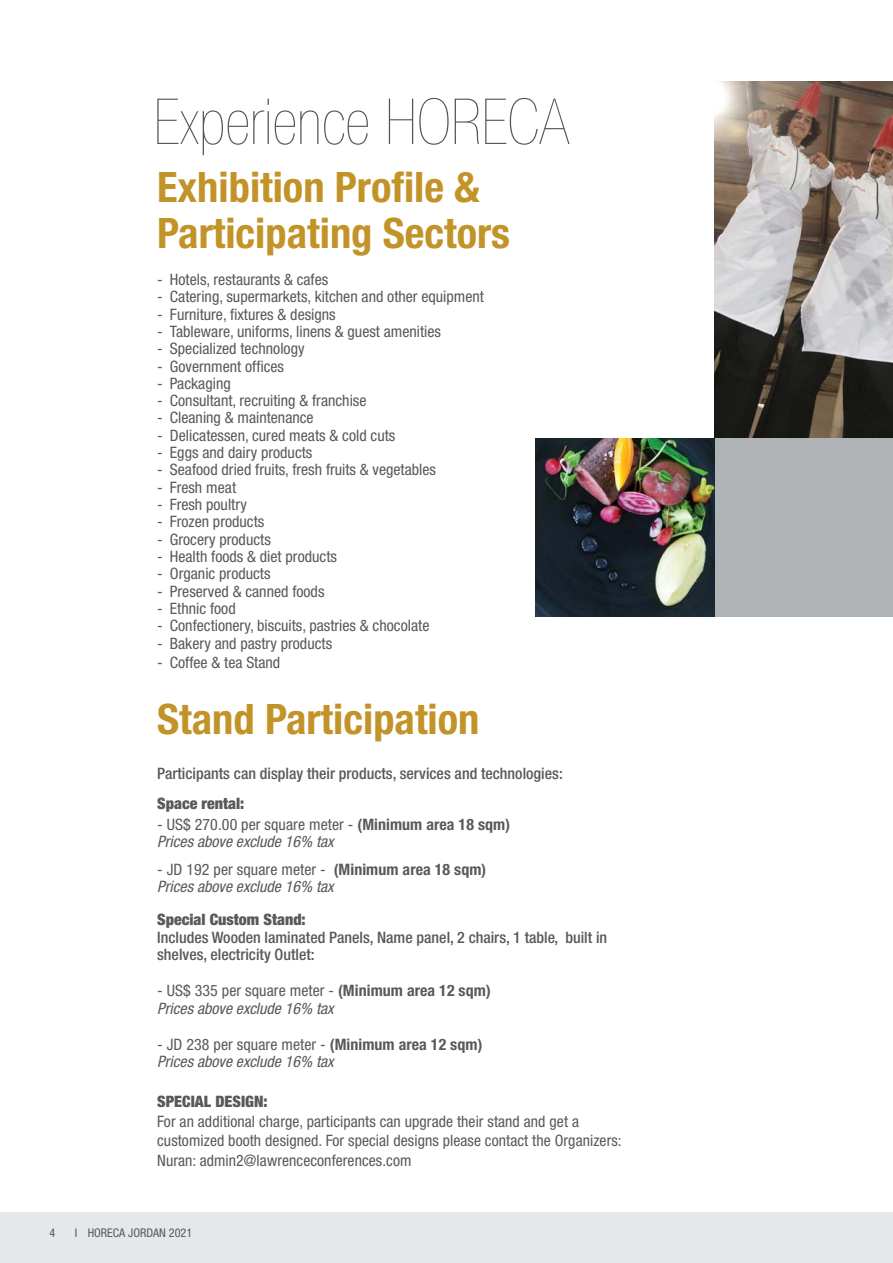
<style>
.page{position:relative;width:893px;height:1263px;background:#fff}
.page>*{position:absolute;margin:0;border:0;box-sizing:border-box;transform-origin:0 0}
.t1{font:900 condensed 63.45px "Helvetica Neue";color:#545456}
.t2{font:700 condensed 42px/46.2px "Helvetica Neue";color:#c29328}
.t3{font:condensed 15.75px/19.5px "Helvetica Neue";color:#58595b}
.t4{font:italic condensed 15.75px/17.4px "Helvetica Neue";color:#58595b}
.t5{font:500 condensed 15.75px/17.4px "Helvetica Neue";color:#58595b}
.t6{font:900 condensed 15.75px "Helvetica Neue";color:#58595b}
.t7{font:condensed 12px "Helvetica Neue";color:#58595b}
.s1{font-weight:700}
.s2{font-style:italic}
.s3{font-style:normal}
.s4{font-weight:700;font-style:normal}
</style>
<div class="page">
<div style="left:0;top:1212px;width:893px;height:51px;background:#e6e7e8"></div>
<img style="left:714px;top:81px;width:179px;height:357px">
<div style="left:714px;top:438px;width:179px;height:179px;background:#b1b4b6"></div>
<img style="left:536px;top:438px;width:178px;height:179px">
<h1 class="t1" style="left:154px;top:87px;width:417px">Experience HORECA</h1>
<h2 class="t2" style="left:157px;top:163px;width:354px">Exhibition Profile &amp;<br>Participating Sectors</h2>
<p class="t3" style="left:157px;top:269px;width:173px">- Hotels, restaurants &amp; cafes</p>
<p class="t3" style="left:157px;top:287px;width:328px">- Catering, supermarkets, kitchen and other equipment</p>
<p class="t3" style="left:157px;top:304px;width:180px">- Furniture, fixtures &amp; designs</p>
<p class="t3" style="left:157px;top:321px;width:285px">- Tableware, uniforms, linens &amp; guest amenities</p>
<p class="t3" style="left:157px;top:339px;width:149px">- Specialized technology</p>
<p class="t3" style="left:157px;top:356px;width:128px">- Government offices</p>
<p class="t3" style="left:157px;top:373px;width:75px">- Packaging</p>
<p class="t3" style="left:157px;top:391px;width:211px">- Consultant, recruiting &amp; franchise</p>
<p class="t3" style="left:157px;top:408px;width:158px">- Cleaning &amp; maintenance</p>
<p class="t3" style="left:157px;top:425px;width:240px">- Delicatessen, cured meats &amp; cold cuts</p>
<p class="t3" style="left:157px;top:443px;width:157px">- Eggs and dairy products</p>
<p class="t3" style="left:157px;top:460px;width:280px">- Seafood dried fruits, fresh fruits &amp; vegetables</p>
<p class="t3" style="left:157px;top:477px;width:80px">- Fresh meat</p>
<p class="t3" style="left:157px;top:495px;width:91px">- Fresh poultry</p>
<p class="t3" style="left:157px;top:512px;width:109px">- Frozen products</p>
<p class="t3" style="left:157px;top:529px;width:115px">- Grocery products</p>
<p class="t3" style="left:157px;top:547px;width:181px">- Health foods &amp; diet products</p>
<p class="t3" style="left:157px;top:564px;width:115px">- Organic products</p>
<p class="t3" style="left:157px;top:581px;width:169px">- Preserved &amp; canned foods</p>
<p class="t3" style="left:157px;top:599px;width:80px">- Ethnic food</p>
<p class="t3" style="left:157px;top:616px;width:274px">- Confectionery, biscuits, pastries &amp; chocolate</p>
<p class="t3" style="left:157px;top:633px;width:176px">- Bakery and pastry products</p>
<p class="t3" style="left:157px;top:653px;width:125px">- Coffee &amp; tea Stand</p>
<h2 class="t2" style="left:157px;top:695px;width:324px">Stand Participation</h2>
<p class="t5" style="left:157px;top:765px;width:407px">Participants can display their products, services and technologies:</p>
<p class="t6" style="left:157px;top:793px;width:89px">Space rental:</p>
<p class="t3" style="left:157px;top:816px;width:354px;line-height:17.2px">- US$ 270.00 per square meter - <span class="s1">(Minimum area 18 sqm)<br></span><span class="s2">Prices above exclude 16% tax</span></p>
<p class="t4" style="left:157px;top:860px;width:331px"><span class="s3">- JD 192 per square meter -</span> <span class="s4">(Minimum area 18 sqm)<br></span>Prices above exclude 16% tax</p>
<p class="t6" style="left:157px;top:910px;width:150px">Special Custom Stand:</p>
<p class="t5" style="left:157px;top:928px;width:452px">Includes Wooden laminated Panels, Name panel, 2 chairs, 1 table, built in shelves, electricity Outlet:</p>
<p class="t4" style="left:157px;top:982px;width:335px"><span class="s3">- US$ 335 per square meter -</span> <span class="s4">(Minimum area 12 sqm)<br></span>Prices above exclude 16% tax</p>
<p class="t4" style="left:157px;top:1036px;width:327px"><span class="s3">- JD 238 per square meter -</span> <span class="s4">(Minimum area 12 sqm)<br></span>Prices above exclude 16% tax</p>
<p class="t6" style="left:157px;top:1092px;width:112px">SPECIAL DESIGN:</p>
<p class="t3" style="left:157px;top:1111px;width:466px">For an additional charge, participants can upgrade their stand and get a customized booth designed. For special designs please contact the Organizers:<br>Nuran: admin2@lawrenceconferences.com</p>
<p class="t7" style="left:49px;top:1225px;width:7px">4</p>
<p class="t7" style="left:75px;top:1225px;width:119px">I HORECA JORDAN 2021</p>
</div>
